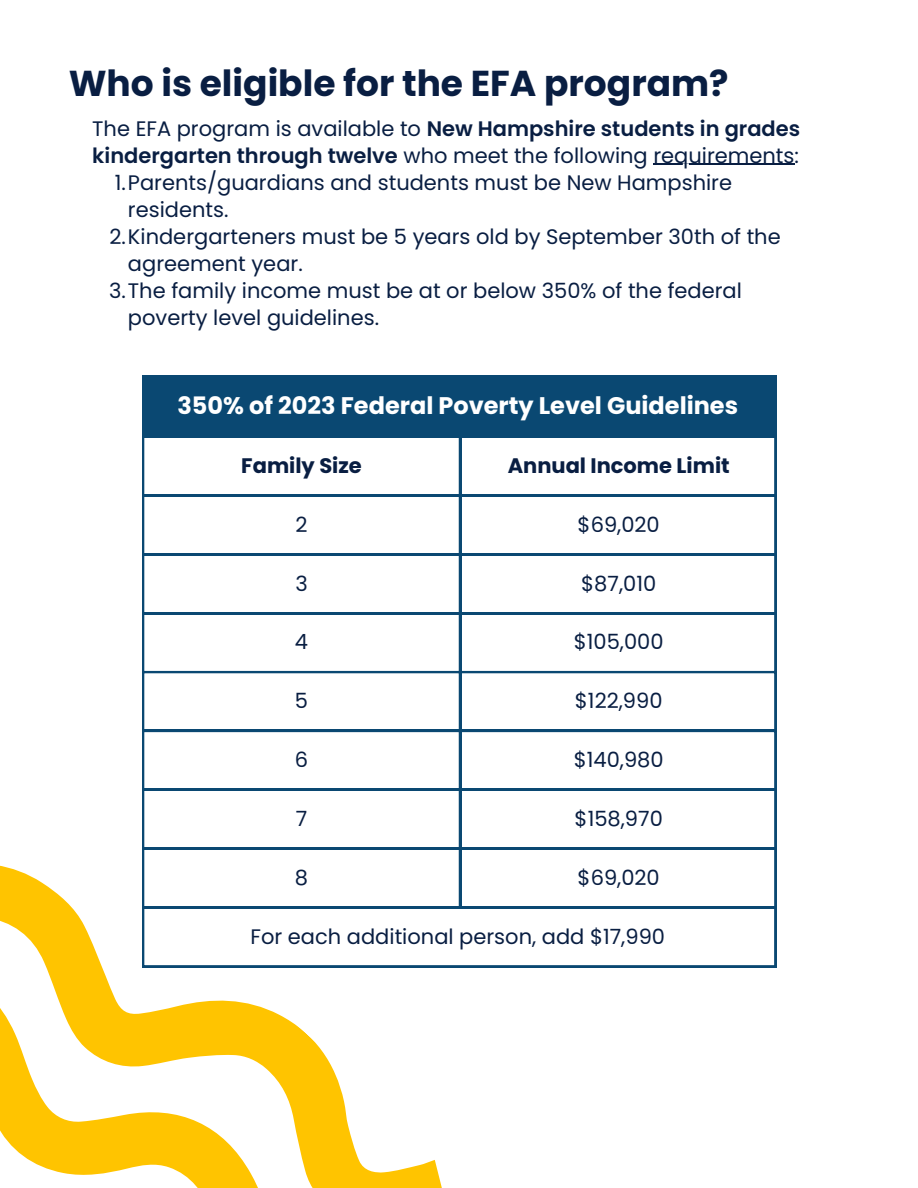
<style>
.page{position:relative;width:918px;height:1188px;background:#fff}
.page>*{position:absolute;margin:0;border:0;box-sizing:border-box;transform-origin:0 0}
.t1{font:700 36px "Poppins";color:#091e42}
.t2{font:700 24px "Poppins";color:#fff}
.t3{font:21px/27px "Poppins";color:#091e42}
.t4{font:700 21px "Poppins";color:#091e42}
.s1{font-weight:600}
</style>
<div class="page">
<svg style="left:393px;top:967px;width:82px;height:221px"></svg>
<svg style="left:0;top:865px;width:393px;height:323px"></svg>
<hr style="left:653px;top:164px;width:142px;height:1px;background:#091e42">
<div style="left:142px;top:375px;width:634px;height:63px;background:#0a4872"></div>
<svg style="left:142px;top:438px;width:634px;height:529px"></svg>
<p class="t1" style="left:69px;top:58px;width:661px">Who is eligible for the EFA program?</p>
<h1 class="t3" style="left:92px;top:115px;width:709px">The EFA program is available to <span class="s1">New Hampshire students in grades kindergarten through twelve</span> who meet the following requirements:</h1>
<p class="t3" style="left:128px;top:169px;width:606px;text-indent:-13px">1.Parents/guardians and students must be New Hampshire residents.</p>
<p class="t3" style="left:128px;top:223px;width:654px;text-indent:-19px">2.Kindergarteners must be 5 years old by September 30th of the agreement year.</p>
<p class="t3" style="left:128px;top:277px;width:616px;text-indent:-19px">3.The family income must be at or below 350% of the federal poverty level guidelines.</p>
<p class="t2" style="left:177px;top:389px;width:562px">350% of 2023 Federal Poverty Level Guidelines</p>
<h2 class="t4" style="left:241px;top:451px;width:122px">Family Size</h2>
<h3 class="t3" style="left:295px;top:511px;width:14px">2</h3>
<p class="t4" style="left:508px;top:451px;width:223px">Annual Income Limit</p>
<p class="t3" style="left:578px;top:511px;width:84px">$69,020</p>
<p class="t3" style="left:295px;top:570px;width:14px">3</p>
<p class="t3" style="left:581px;top:570px;width:76px">$87,010</p>
<p class="t3" style="left:295px;top:629px;width:15px">4</p>
<p class="t3" style="left:574px;top:629px;width:91px">$105,000</p>
<p class="t3" style="left:295px;top:687px;width:15px">5</p>
<p class="t3" style="left:575px;top:687px;width:89px">$122,990</p>
<h3 class="t3" style="left:295px;top:746px;width:15px">6</h3>
<p class="t3" style="left:574px;top:746px;width:91px">$140,980</p>
<p class="t3" style="left:296px;top:805px;width:13px">7</p>
<p class="t3" style="left:575px;top:805px;width:90px">$158,970</p>
<p class="t3" style="left:295px;top:864px;width:15px">8</p>
<p class="t3" style="left:578px;top:864px;width:84px">$69,020</p>
<p class="t3" style="left:251px;top:923px;width:416px">For each additional person, add $17,990</p>
</div>
